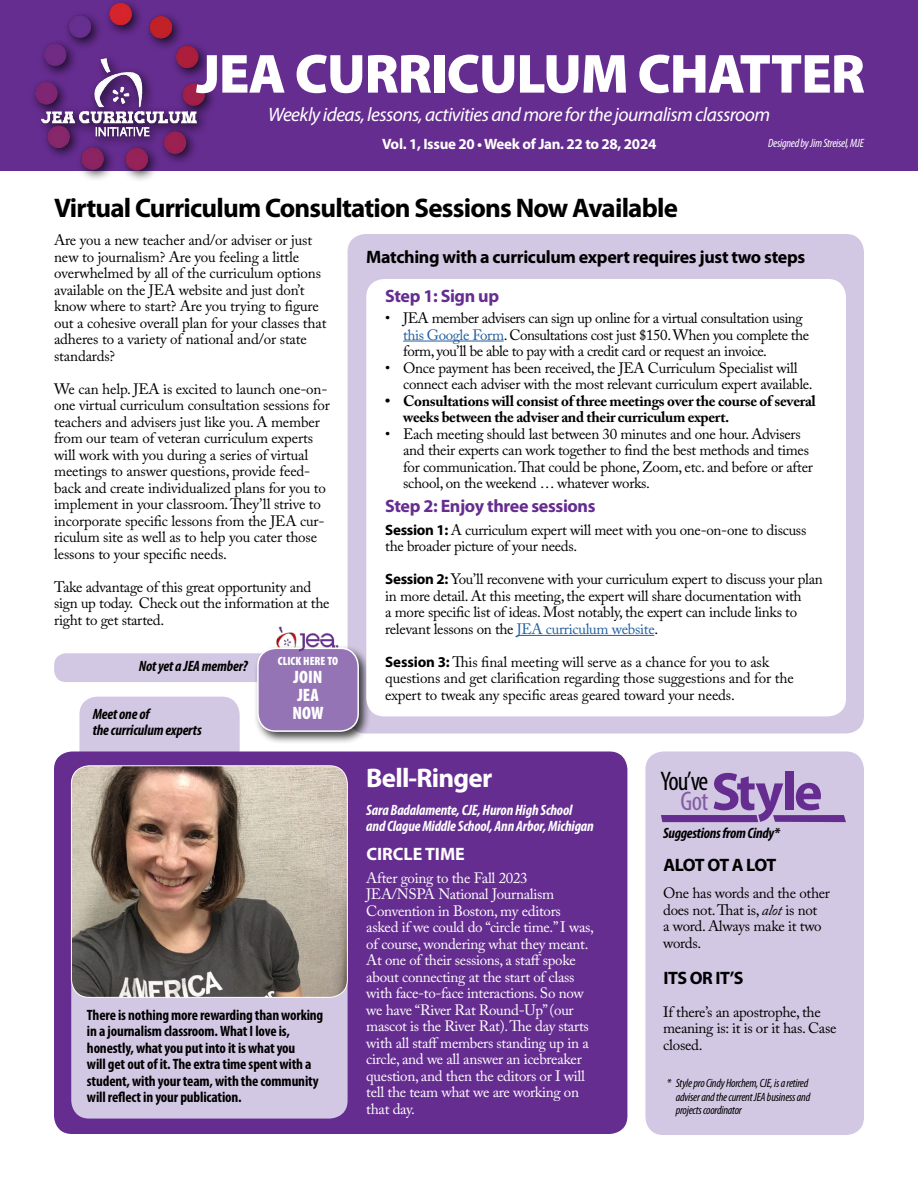
<style>
.page{position:relative;width:918px;height:1188px;background:#fff}
.page>*{position:absolute;margin:0;border:0;box-sizing:border-box;transform-origin:0 0}
.t1{font:900 55.5px "Myriad Pro";letter-spacing:-.02em;color:#fff}
.t2{font:700 54px "Myriad Pro";letter-spacing:-.04em;color:#662d91}
.t3{font:700 27px "Myriad Pro";letter-spacing:-.03em;color:#000}
.t4{font:700 27px "Myriad Pro";letter-spacing:-.03em;color:#fff}
.t5{font:condensed 27px "Myriad Pro";color:#000}
.t6{font:condensed 27px "Myriad Pro";color:#825aa5}
.t7{font:italic 19.5px "Myriad Pro";letter-spacing:-.03em;color:#fff}
.t8{font:700 18px "Myriad Pro";letter-spacing:-.02em;color:#000}
.t9{font:700 18px "Myriad Pro";letter-spacing:-.02em;color:#662d91}
.t10{font:900 condensed 18px/18px "Myriad Pro";color:#fff}
.t11{font:700 18px "Myriad Pro";letter-spacing:-.05em;color:#000}
.t12{font:700 18px "Myriad Pro";color:#fff}
.t13{font:15px/16.5px "Adobe Caslon Pro";letter-spacing:-.02em;color:#000}
.t14{font:15px/16.5px "Adobe Caslon Pro";letter-spacing:-.02em;color:#fff}
.t15{font:700 condensed 15px/16.5px "Myriad Pro";letter-spacing:-.01em;color:#000}
.t16{font:700 15px/16.5px "Adobe Caslon Pro";letter-spacing:-.02em;color:#000}
.t17{font:italic 700 condensed 15px/16.5px "Myriad Pro";letter-spacing:-.01em;color:#fff}
.t18{font:italic 700 condensed 15px/16.5px "Myriad Pro";letter-spacing:-.01em;color:#000}
.t19{font:700 15px "Myriad Pro";letter-spacing:-.02em;color:#fff}
.t20{font:italic condensed 12px/13.5px "Myriad Pro";letter-spacing:-.02em;color:#000}
.t21{font:italic condensed 12px "Myriad Pro";letter-spacing:-.02em;color:#fff}
.t22{font:900 condensed 12px "Myriad Pro";color:#fff}
.s1{color:#215e9e}
.s2{font-family:"Myriad Pro";font-weight:700}
.s3{font-style:italic}
</style>
<div class="page">
<div style="left:79px;top:697px;width:161px;height:87px;background:#d3c8e3;border-radius:18px"></div>
<div style="left:54px;top:653px;width:228px;height:29px;background:#d3c8e3;border-radius:12px"></div>
<div style="left:348px;top:234px;width:516px;height:500px;background:#d3c8e3;border-radius:18px"></div>
<div style="left:54px;top:752px;width:573px;height:382px;background:#662d91;border-radius:18px"></div>
<div style="left:71px;top:909px;width:277px;height:210px;background:#d3c8e3;border-radius:18px"></div>
<div style="left:645px;top:752px;width:219px;height:383px;background:#d3c8e3;border-radius:18px"></div>
<div style="left:0;top:0;width:918px;height:170px;background:#662d91"></div>
<div style="left:29px;top:0;width:189px;height:182px;background:#000;opacity:.75"></div>
<img style="left:29px;top:3px;width:189px;height:167px">
<div style="left:253px;top:644px;width:119px;height:100px;background:#000;opacity:.75"></div>
<div style="left:258px;top:648px;width:100px;height:83px;background:#9474b4;border-radius:18px"></div>
<div style="left:257px;top:648px;width:102px;height:84px;border:2px solid #fff;border-radius:18px"></div>
<img style="left:270px;top:626px;width:74px;height:26px">
<svg style="left:661px;top:815px;width:97px;height:7px"></svg>
<svg style="left:773px;top:815px;width:73px;height:7px"></svg>
<img style="left:71px;top:766px;width:276px;height:231px">
<div style="left:71px;top:766px;width:277px;height:232px;border:1px solid #fff;border-radius:18px"></div>
<div style="left:366px;top:279px;width:480px;height:437px;background:#fff;border-radius:18px"></div>
<hr style="left:403px;top:341px;width:101px;height:1px;background:#215e9e">
<hr style="left:517px;top:635px;width:137px;height:1px;background:#215e9e">
<h1 class="t1" style="left:196px;top:37px;width:670px">JEA CURRICULUM CHATTER</h1>
<h3 class="t7" style="left:268px;top:103px;width:504px">Weekly ideas, lessons, activities and more for the journalism classroom</h3>
<p class="t19" style="left:382px;top:134px;width:276px">Vol. 1, Issue 20 • Week of Jan. 22 to 28, 2024</p>
<p class="t21" style="left:768px;top:136px;width:97px">Designed by Jim Streisel, MJE</p>
<h3 class="t3" style="left:54px;top:190px;width:625px">Virtual Curriculum Consultation Sessions Now Available</h3>
<p class="t13" style="left:54px;top:232px;width:274px">Are you a new teacher and/or adviser or just new to journalism? Are you feeling a little overwhelmed by all of the curriculum options available on the JEA website and just don’t know where to start? Are you trying to figure out a cohesive overall plan for your classes that adheres to a variety of national and/or state standards?</p>
<p class="t13" style="left:54px;top:380px;width:277px">We can help. JEA is excited to launch one-on&shy;one virtual curriculum consultation sessions for teachers and advisers just like you. A member from our team of veteran curriculum experts will work with you during a series of virtual meetings to answer questions, provide feed&shy;back and create individualized plans for you to implement in your classroom. They’ll strive to incorporate specific lessons from the JEA cur&shy;riculum site as well as to help you cater those lessons to your specific needs.</p>
<p class="t13" style="left:54px;top:578px;width:277px">Take advantage of this great opportunity and sign up today. Check out the information at the right to get started.</p>
<p class="t8" style="left:366px;top:246px;width:440px">Matching with a curriculum expert requires just two steps</p>
<p class="t9" style="left:385px;top:285px;width:115px">Step 1: Sign up</p>
<p class="t13" style="left:403px;top:310px;width:408px;text-indent:-18px">• JEA member advisers can sign up online for a virtual consultation using <span class="s1">this Google Form</span>. Consultations cost just $150. When you complete the form, you’ll be able to pay with a credit card or request an invoice.</p>
<p class="t13" style="left:403px;top:359px;width:411px;text-indent:-18px">• Once payment has been received, the JEA Curriculum Specialist will connect each adviser with the most relevant curriculum expert available.</p>
<p class="t16" style="left:403px;top:392px;width:414px;text-indent:-18px">• Consultations will consist of three meetings over the course of several weeks between the adviser and their curriculum expert.</p>
<p class="t13" style="left:403px;top:425px;width:411px;text-indent:-18px">• Each meeting should last between 30 minutes and one hour. Advisers and their experts can work together to find the best methods and times for communication. That could be phone, Zoom, etc. and before or after school, on the weekend … whatever works.</p>
<p class="t9" style="left:385px;top:494px;width:212px">Step 2: Enjoy three sessions</p>
<p class="t13" style="left:385px;top:521px;width:423px"><span class="s2">Session 1:</span> A curriculum expert will meet with you one-on-one to discuss the broader picture of your needs.</p>
<p class="t13" style="left:385px;top:571px;width:439px"><span class="s2">Session 2:</span> You’ll reconvene with your curriculum expert to discuss your plan in more detail. At this meeting, the expert will share documentation with<br>a more specific list of ideas. Most notably, the expert can include links to relevant lessons on the <span class="s1">JEA curriculum website</span>.</p>
<p class="t13" style="left:385px;top:653px;width:410px"><span class="s2">Session 3:</span> This final meeting will serve as a chance for you to ask questions and get clarification regarding those suggestions and for the expert to tweak any specific areas geared toward your needs.</p>
<p class="t22" style="left:278px;top:653px;width:62px">CLICK HERE TO</p>
<p class="t10" style="left:293px;top:667px;width:33px">JOIN<br>JEA<br>NOW</p>
<p class="t18" style="left:139px;top:658px;width:111px">Not yet a JEA member?</p>
<p class="t18" style="left:93px;top:705px;width:111px">Meet one of<br>the curriculum experts</p>
<p class="t15" style="left:87px;top:1006px;width:238px">There is nothing more rewarding than working in a journalism classroom. What I love is, honestly, what you put into it is what you<br>will get out of it. The extra time spent with a student, with your team, with the community will reflect in your publication.</p>
<h3 class="t4" style="left:366px;top:760px;width:127px">Bell-Ringer</h3>
<p class="t17" style="left:366px;top:801px;width:229px">Sara Badalamente, CJE, Huron High School and Clague Middle School, Ann Arbor, Michigan</p>
<p class="t12" style="left:366px;top:842px;width:100px">CIRCLE TIME</p>
<p class="t14" style="left:366px;top:869px;width:229px">After going to the Fall 2023<br>JEA/NSPA National Journalism Convention in Boston, my editors asked if we could do “circle time.” I was, of course, wondering what they meant.<br>At one of their sessions, a staff spoke about connecting at the start of class with face-to-face interactions. So now we have “River Rat Round-Up” (our mascot is the River Rat). The day starts with all staff members standing up in a circle, and we all answer an icebreaker question, and then the editors or I will tell the team what we are working on that day.</p>
<h2 class="t2" style="left:711px;top:756px;width:113px">Style</h2>
<p class="t18" style="left:663px;top:824px;width:118px">Suggestions from Cindy*</p>
<p class="t11" style="left:663px;top:853px;width:114px">ALOT OT A LOT</p>
<h3 class="t5" style="left:661px;top:765px;width:49px">You’ve</h3>
<h3 class="t6" style="left:680px;top:785px;width:29px">Got</h3>
<p class="t13" style="left:663px;top:885px;width:168px">One has words and the other does not. That is, <span class="s3">alot</span> is not<br>a word. Always make it two words.</p>
<p class="t8" style="left:663px;top:966px;width:82px">ITS OR IT’S</p>
<p class="t13" style="left:663px;top:1003px;width:175px">If there’s an apostrophe, the meaning is: it is or it has. Case closed.</p>
<p class="t20" style="left:676px;top:1076px;width:136px;text-indent:-9px">* Style pro Cindy Horchem, CJE, is a retired adviser and the current JEA business and projects coordinator</p>
</div>
